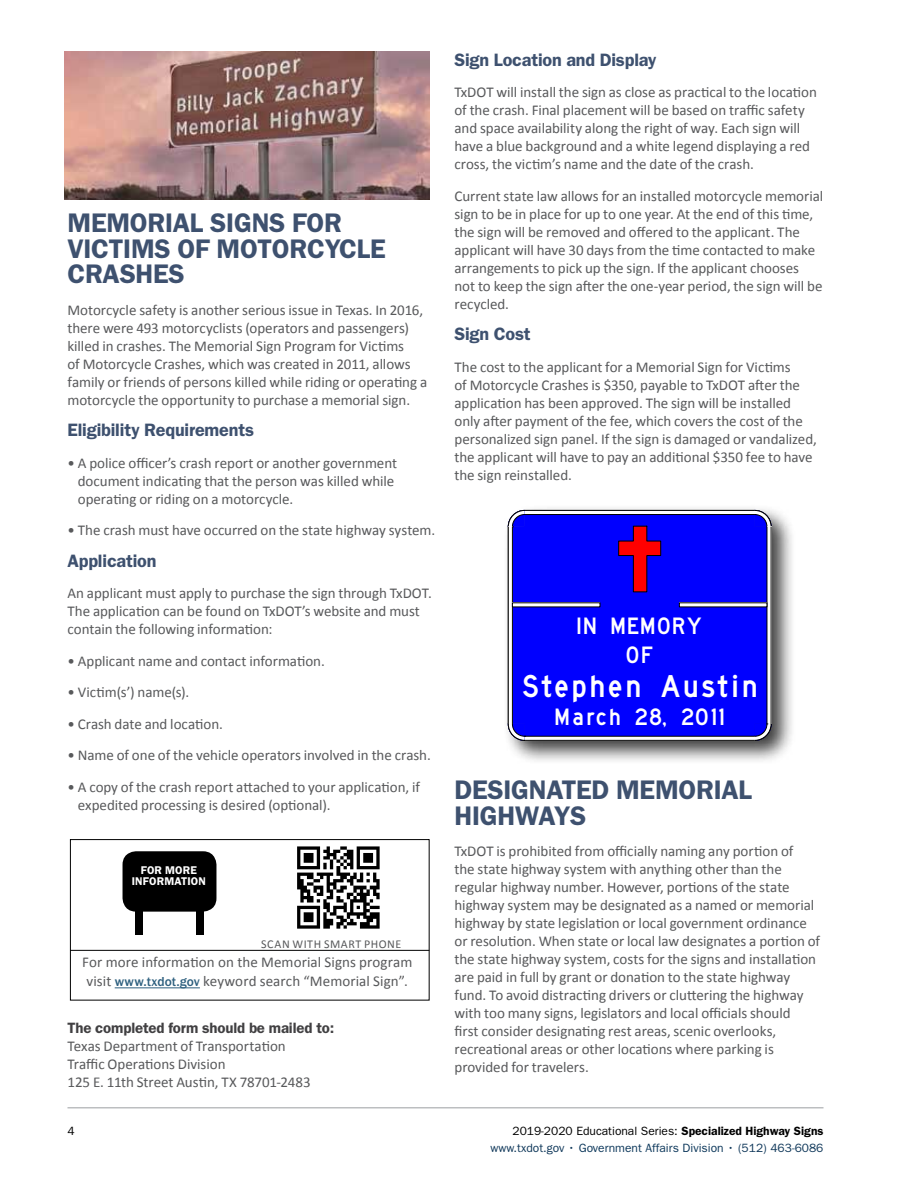
<style>
.page{position:relative;width:918px;height:1188px;background:#fff}
.page>*{position:absolute;margin:0;border:0;box-sizing:border-box;transform-origin:0 0}
.t1{font:30px "Highway D Plus";letter-spacing:.19em;color:#fff}
.t2{font:600 27px/25.5px "ITC Franklin Gothic Std";letter-spacing:-.01em;color:#3e516f}
.t3{font:22.5px/28.8px "Highway D Plus";letter-spacing:.17em;color:#fff;text-align:center}
.t4{font:600 18px "ITC Franklin Gothic Std";letter-spacing:-.01em;color:#3e516f}
.t5{font:15px/18px "Calibri";letter-spacing:-.005em;color:#58595b}
.t6{font:600 15px "ITC Franklin Gothic Std";letter-spacing:-.01em;color:#414042}
.t7{font:12px/16.5px "ITC Franklin Gothic Std";color:#10385a;text-align:right}
.t8{font:12px "Calibri";letter-spacing:.045em;color:#58595b}
.t9{font:12px "ITC Franklin Gothic Std";color:#000}
.t10{font:600 11.25px/11.2px "ITC Franklin Gothic Std";letter-spacing:.015em;color:#fff;text-align:center}
.s1{font-family:"ITC Franklin Gothic Std";font-weight:500;font-size:13.5px;color:#2e607f}
.s2{color:#000}
.s3{font-weight:600;color:#000}
.s4{color:#0d385b}
</style>
<div class="page">
<hr style="left:68px;top:1107px;width:756px;height:1px;background:#bcbec0">
<img style="left:65px;top:52px;width:364px;height:148px">
<div style="left:503px;top:505px;width:293px;height:260px;background:#000;opacity:.75"></div>
<div style="left:513px;top:515px;width:254px;height:221px;background:#00f"></div>
<svg style="left:526px;top:737px;width:228px;height:3px"></svg>
<hr style="left:525px;top:736px;width:230px;height:1px;background:#000">
<hr style="left:525px;top:740px;width:230px;height:1px;background:#000">
<svg style="left:508px;top:724px;width:18px;height:17px"></svg>
<svg style="left:768px;top:527px;width:3px;height:197px"></svg>
<hr style="left:767px;top:527px;width:1px;height:197px;background:#000">
<hr style="left:771px;top:527px;width:1px;height:197px;background:#000">
<svg style="left:754px;top:724px;width:17px;height:17px"></svg>
<div style="left:525px;top:510px;width:230px;height:5px;background:#fff"></div>
<hr style="left:525px;top:514px;width:230px;height:1px;background:#000">
<hr style="left:525px;top:510px;width:230px;height:1px;background:#000">
<svg style="left:754px;top:510px;width:17px;height:17px"></svg>
<svg style="left:509px;top:528px;width:3px;height:196px"></svg>
<hr style="left:512px;top:527px;width:1px;height:197px;background:#000">
<hr style="left:508px;top:527px;width:1px;height:197px;background:#000">
<svg style="left:508px;top:510px;width:17px;height:18px"></svg>
<svg style="left:619px;top:526px;width:42px;height:66px;background:#6c0080"></svg>
<hr style="left:115px;top:988px;width:85px;height:1px;background:#2e607f">
<hr style="left:70px;top:950px;width:359px;height:1px;background:#000">
<div style="left:123px;top:851px;width:93px;height:61px;background:#000;border-radius:14px"></div>
<div style="left:136px;top:902px;width:7px;height:32px;background:#000"></div>
<div style="left:196px;top:902px;width:8px;height:32px;background:#000"></div>
<img style="left:297px;top:846px;width:83px;height:83px">
<div style="left:70px;top:839px;width:359px;height:161px;border:1px solid #000"></div>
<h2 class="t2" style="left:68px;top:210px;width:320px">MEMORIAL SIGNS FOR<br>VICTIMS OF MOTORCYCLE<br>CRASHES</h2>
<p class="t5" style="left:68px;top:301px;width:361px">Motorcycle safety is another serious issue in Texas. In 2016, there were 493 motorcyclists (operators and passengers) killed in crashes. The Memorial Sign Program for Victims<br>of Motorcycle Crashes, which was created in 2011, allows family or friends of persons killed while riding or operating a motorcycle the opportunity to purchase a memorial sign.</p>
<p class="t4" style="left:68px;top:420px;width:188px">Eligibility Requirements</p>
<p class="t5" style="left:78px;top:454px;width:321px;text-indent:-10px">• A police officer’s crash report or another government document indicating that the person was killed while operating or riding on a motorcycle.</p>
<p class="t5" style="left:68px;top:521px;width:369px">• The crash must have occurred on the state highway system.</p>
<p class="t4" style="left:68px;top:550px;width:91px">Application</p>
<p class="t5" style="left:68px;top:584px;width:366px">An applicant must apply to purchase the sign through TxDOT.<br>The application can be found on TxDOT’s website and must contain the following information:</p>
<p class="t5" style="left:68px;top:652px;width:259px">• Applicant name and contact information.</p>
<p class="t5" style="left:68px;top:683px;width:123px">• Victim(s’) name(s).</p>
<p class="t5" style="left:68px;top:715px;width:157px">• Crash date and location.</p>
<p class="t5" style="left:68px;top:746px;width:365px">• Name of one of the vehicle operators involved in the crash.</p>
<p class="t5" style="left:78px;top:778px;width:344px;text-indent:-10px">• A copy of the crash report attached to your application, if expedited processing is desired (optional).</p>
<p class="t10" style="left:132px;top:865px;width:76px">FOR MORE<br>INFORMATION</p>
<p class="t8" style="left:261px;top:936px;width:142px">SCAN WITH SMART PHONE</p>
<p class="t5" style="left:82px;top:952px;width:332px;line-height:19.5px">For more information on the Memorial Signs program visit <span class="s1">www.txdot.gov</span> keyword search “Memorial Sign”.</p>
<p class="t6" style="left:68px;top:1019px;width:268px">The completed form should be mailed to:</p>
<p class="t5" style="left:68px;top:1037px;width:245px">Texas Department of Transportation<br>Traffic Operations Division<br>125 E. 11th Street Austin, TX 78701-2483</p>
<p class="t4" style="left:454px;top:49px;width:204px">Sign Location and Display</p>
<p class="t5" style="left:454px;top:83px;width:364px">TxDOT will install the sign as close as practical to the location of the crash. Final placement will be based on traffic safety and space availability along the right of way. Each sign will have a blue background and a white legend displaying a red cross, the victim’s name and the date of the crash.</p>
<p class="t5" style="left:454px;top:187px;width:370px">Current state law allows for an installed motorcycle memorial sign to be in place for up to one year. At the end of this time, the sign will be removed and offered to the applicant. The applicant will have 30 days from the time contacted to make arrangements to pick up the sign. If the applicant chooses not to keep the sign after the one-year period, the sign will be recycled.</p>
<p class="t4" style="left:454px;top:323px;width:78px">Sign Cost</p>
<p class="t5" style="left:454px;top:358px;width:364px">The cost to the applicant for a Memorial Sign for Victims<br>of Motorcycle Crashes is $350, payable to TxDOT after the application has been approved. The sign will be installed only after payment of the fee, which covers the cost of the personalized sign panel. If the sign is damaged or vandalized, the applicant will have to pay an additional $350 fee to have the sign reinstalled.</p>
<h3 class="t3" style="left:578px;top:612px;width:125px">IN MEMORY<br>OF</h3>
<h1 class="t1" style="left:523px;top:669px;width:234px">Stephen Austin</h1>
<h3 class="t3" style="left:556px;top:703px;width:169px">March 28, 2011</h3>
<h2 class="t2" style="left:454px;top:777px;width:299px">DESIGNATED MEMORIAL<br>HIGHWAYS</h2>
<p class="t5" style="left:454px;top:842px;width:367px">TxDOT is prohibited from officially naming any portion of<br>the state highway system with anything other than the regular highway number. However, portions of the state highway system may be designated as a named or memorial highway by state legislation or local government ordinance or resolution. When state or local law designates a portion of the state highway system, costs for the signs and installation are paid in full by grant or donation to the state highway fund. To avoid distracting drivers or cluttering the highway with too many signs, legislators and local officials should<br>first consider designating rest areas, scenic overlooks, recreational areas or other locations where parking is provided for travelers.</p>
<p class="t9" style="left:68px;top:1125px;width:9px">4</p>
<p class="t7" style="left:491px;top:1123px;width:334px"><span class="s2">2019-2020 Educational Series:</span> <span class="s3">Specialized Highway Signs </span>www.txdot.gov • <span class="s4">Government Affairs Division</span> • (512) 463-6086</p>
</div>
